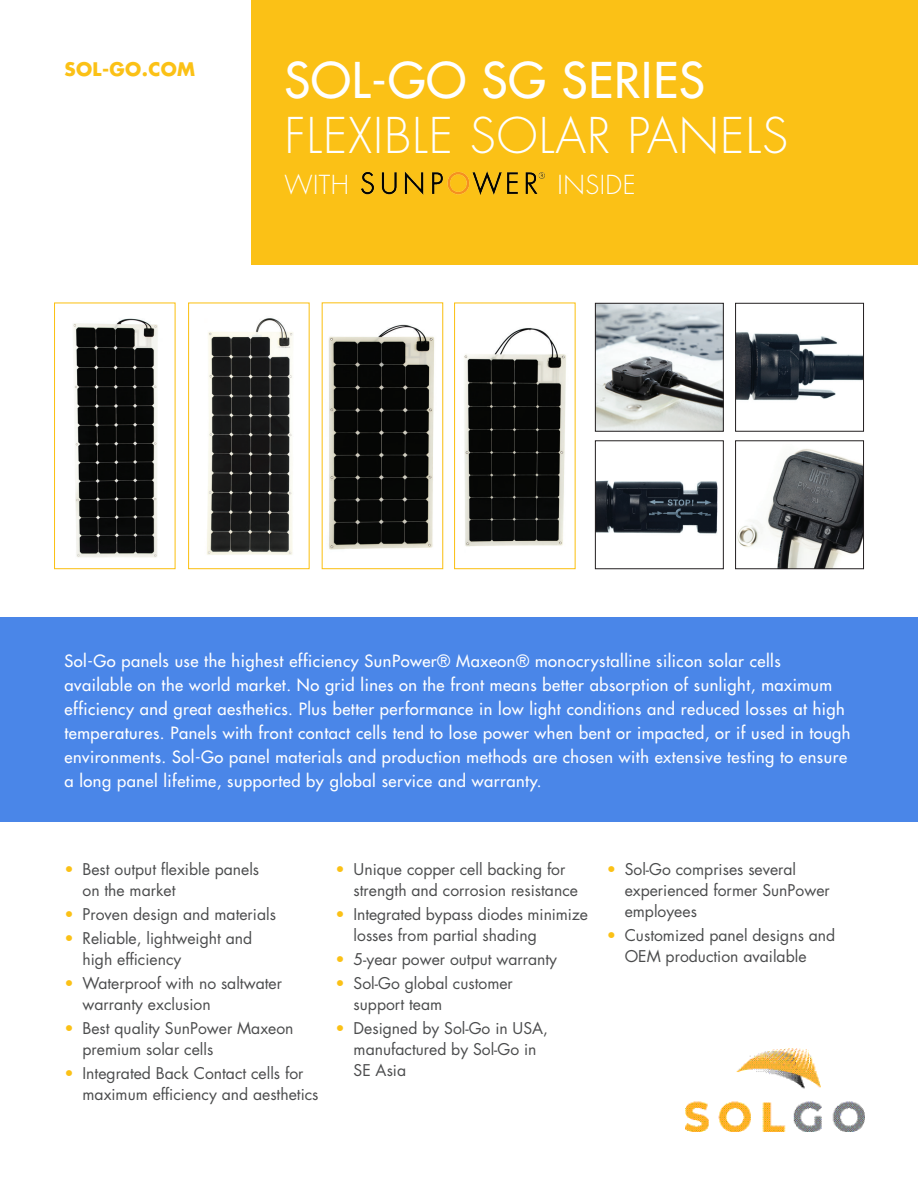
<style>
.page{position:relative;width:918px;height:1188px;background:#fff}
.page>*{position:absolute;margin:0;border:0;box-sizing:border-box;transform-origin:0 0}
.t1{font:300 48px/55.7px "Futura Std";letter-spacing:.02em;color:#fff}
.t2{font:300 25.5px "Futura Std";letter-spacing:.02em;color:#fff}
.t3{font:700 18.3px "Futura Std";letter-spacing:.02em;color:#fbc116}
.t4{font:500 16.5px/24px "Futura Std";letter-spacing:.03em;color:#fff}
.t5{font:15.75px/21px "Futura Std";color:#4b4c4d}
.s1{font-weight:500}
.s2{color:#fbc116}
</style>
<div class="page">
<div style="left:252px;top:0;width:666px;height:265px;background:#fbc116"></div>
<div style="left:0;top:618px;width:918px;height:204px;background:#4a86e8"></div>
<img style="left:207px;top:318px;width:86px;height:237px">
<div style="left:188px;top:302px;width:122px;height:267px;border:1px solid #fbc116"></div>
<img style="left:328px;top:324px;width:107px;height:226px">
<div style="left:322px;top:302px;width:121px;height:267px;border:1px solid #fbc116"></div>
<img style="left:464px;top:328px;width:102px;height:219px">
<div style="left:454px;top:302px;width:122px;height:267px;border:1px solid #fbc116"></div>
<img style="left:73px;top:318px;width:85px;height:240px">
<div style="left:54px;top:302px;width:122px;height:267px;border:1px solid #fbc116"></div>
<img style="left:597px;top:305px;width:125px;height:125px">
<div style="left:595px;top:303px;width:129px;height:129px;border:1px solid #231f20"></div>
<img style="left:737px;top:449px;width:125px;height:118px">
<div style="left:735px;top:440px;width:129px;height:129px;border:1px solid #231f20"></div>
<img style="left:597px;top:480px;width:121px;height:54px">
<div style="left:595px;top:440px;width:129px;height:129px;border:1px solid #231f20"></div>
<img style="left:737px;top:332px;width:125px;height:69px">
<div style="left:735px;top:303px;width:129px;height:129px;border:1px solid #231f20"></div>
<img style="left:686px;top:1048px;width:178px;height:84px">
<img style="left:361px;top:171px;width:184px;height:23px">
<p class="t3" style="left:64px;top:56px;width:132px">SOL-GO.COM</p>
<p class="t1" style="left:284px;top:54px;width:505px"><span class="s1">SOL-GO SG SERIES<br></span>FLEXIBLE SOLAR PANELS</p>
<p class="t2" style="left:284px;top:169px;width:66px">WITH</p>
<p class="t2" style="left:558px;top:169px;width:80px">INSIDE</p>
<p class="t4" style="left:64px;top:649px;width:788px">Sol-Go panels use the highest efficiency SunPower® Maxeon® monocrystalline silicon solar cells available on the world market. No grid lines on the front means better absorption of sunlight, maximum efficiency and great aesthetics. Plus better performance in low light conditions and reduced losses at high temperatures. Panels with front contact cells tend to lose power when bent or impacted, or if used in tough environments. Sol-Go panel materials and production methods are chosen with extensive testing to ensure a long panel lifetime, supported by global service and warranty.</p>
<p class="t5" style="left:83px;top:859px;width:178px;text-indent:-18px"><span class="s2">•</span> Best output flexible panels on the market</p>
<p class="t5" style="left:64px;top:904px;width:213px"><span class="s2">•</span> Proven design and materials</p>
<p class="t5" style="left:83px;top:928px;width:171px;text-indent:-18px"><span class="s2">•</span> Reliable, lightweight and high efficiency</p>
<p class="t5" style="left:83px;top:973px;width:201px;text-indent:-18px"><span class="s2">•</span> Waterproof with no saltwater warranty exclusion</p>
<p class="t5" style="left:83px;top:1018px;width:213px;text-indent:-18px"><span class="s2">•</span> Best quality SunPower Maxeon premium solar cells</p>
<p class="t5" style="left:83px;top:1063px;width:238px;text-indent:-18px"><span class="s2">•</span> Integrated Back Contact cells for maximum efficiency and aesthetics</p>
<p class="t5" style="left:354px;top:859px;width:226px;text-indent:-18px"><span class="s2">•</span> Unique copper cell backing for strength and corrosion resistance</p>
<p class="t5" style="left:354px;top:904px;width:236px;text-indent:-18px"><span class="s2">•</span> Integrated bypass diodes minimize losses from partial shading</p>
<p class="t5" style="left:336px;top:949px;width:223px"><span class="s2">•</span> 5-year power output warranty</p>
<p class="t5" style="left:354px;top:973px;width:161px;text-indent:-18px"><span class="s2">•</span> Sol-Go global customer support team</p>
<p class="t5" style="left:354px;top:1018px;width:196px;text-indent:-18px"><span class="s2">•</span> Designed by Sol-Go in USA, manufactured by Sol-Go in<br>SE Asia</p>
<p class="t5" style="left:625px;top:859px;width:207px;text-indent:-18px"><span class="s2">•</span> Sol-Go comprises several experienced former SunPower employees</p>
<p class="t5" style="left:625px;top:925px;width:212px;text-indent:-18px"><span class="s2">•</span> Customized panel designs and<br>OEM production available</p>
</div>
